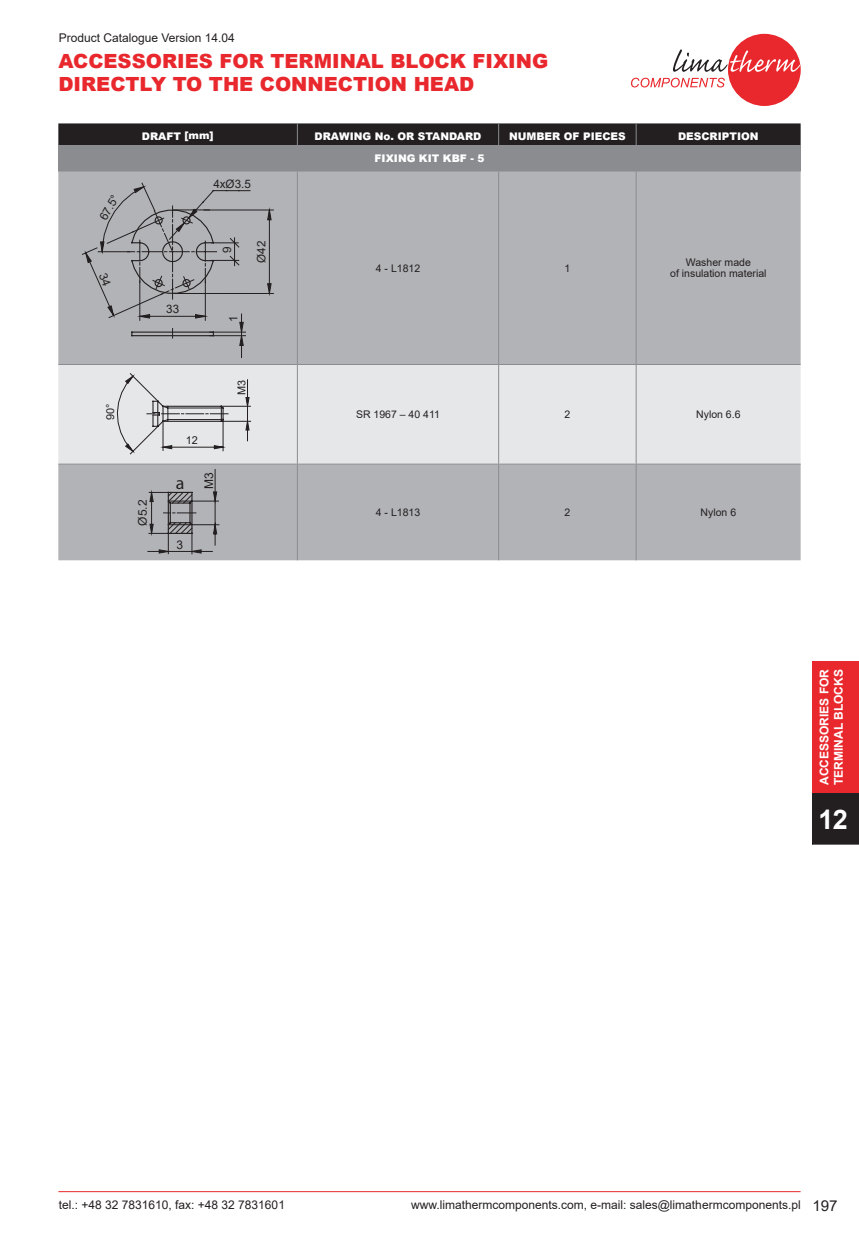
<style>
.page{position:relative;width:859px;height:1234px;background:#fff}
.page>*{position:absolute;margin:0;border:0;box-sizing:border-box;transform-origin:0 0}
.t1{font:700 27px "Arial";color:#fff}
.t2{font:900 19.5px/23.4px "Arial";color:#e9282d}
.t3{font:18px "Myriad Pro";color:#231f20}
.t4{font:12px "Arial";color:#231f20}
.t5{font:700 12px/14.4px "Arial";color:#fff}
.t6{font:11.7px "Arial";color:#231f20}
.t7{font:10.95px "Arial";color:#231f20}
.t8{font:10.5px/10.5px "Arial";color:#231f20;text-align:center}
.t9{font:900 10.5px "Arial";color:#fff}
.s1{font-size:15px}
</style>
<div class="page">
<div style="left:812px;top:660px;width:47px;height:133px;background:#e9282d"></div>
<div style="left:812px;top:793px;width:47px;height:51px;background:#231f20"></div>
<hr style="left:58px;top:1191px;width:743px;height:1px;background:#e9282d">
<div style="left:728px;top:34px;width:73px;height:72px;background:#e9282d;border-radius:50%"></div>
<svg style="left:673px;top:49px;width:127px;height:23px"></svg>
<svg style="left:631px;top:78px;width:94px;height:9px"></svg>
<div style="left:58px;top:464px;width:743px;height:96px;background:#b2b3b7"></div>
<svg style="left:58px;top:149px;width:743px;height:314px;background:#bfc0c4"></svg>
<svg style="left:58px;top:123px;width:743px;height:25px;background:#302c2d"></svg>
<hr style="left:58px;top:148px;width:239px;height:1px;background:#8a8c8f">
<hr style="left:297px;top:148px;width:202px;height:1px;background:#8a8c8f">
<hr style="left:499px;top:148px;width:137px;height:1px;background:#8a8c8f">
<hr style="left:636px;top:148px;width:165px;height:1px;background:#8a8c8f">
<hr style="left:58px;top:145px;width:239px;height:1px;background:#8a8c8f">
<hr style="left:297px;top:145px;width:202px;height:1px;background:#8a8c8f">
<hr style="left:499px;top:145px;width:137px;height:1px;background:#8a8c8f">
<hr style="left:636px;top:145px;width:165px;height:1px;background:#8a8c8f">
<hr style="left:58px;top:171px;width:239px;height:1px;background:#8a8c8f">
<hr style="left:297px;top:171px;width:202px;height:1px;background:#8a8c8f">
<hr style="left:297px;top:171px;width:1px;height:193px;background:#8a8c8f">
<hr style="left:499px;top:171px;width:137px;height:1px;background:#8a8c8f">
<hr style="left:498px;top:171px;width:1px;height:193px;background:#8a8c8f">
<hr style="left:636px;top:171px;width:165px;height:1px;background:#8a8c8f">
<hr style="left:636px;top:171px;width:1px;height:193px;background:#8a8c8f">
<hr style="left:58px;top:364px;width:239px;height:1px;background:#8a8c8f">
<hr style="left:297px;top:364px;width:202px;height:1px;background:#8a8c8f">
<hr style="left:297px;top:365px;width:1px;height:98px;background:#8a8c8f">
<hr style="left:499px;top:364px;width:137px;height:1px;background:#8a8c8f">
<hr style="left:498px;top:365px;width:1px;height:98px;background:#8a8c8f">
<hr style="left:636px;top:364px;width:165px;height:1px;background:#8a8c8f">
<hr style="left:636px;top:365px;width:1px;height:98px;background:#8a8c8f">
<hr style="left:58px;top:463px;width:239px;height:1px;background:#8a8c8f">
<hr style="left:297px;top:463px;width:202px;height:1px;background:#8a8c8f">
<hr style="left:297px;top:464px;width:1px;height:96px;background:#8a8c8f">
<hr style="left:499px;top:463px;width:137px;height:1px;background:#8a8c8f">
<hr style="left:498px;top:464px;width:1px;height:96px;background:#8a8c8f">
<hr style="left:636px;top:463px;width:165px;height:1px;background:#8a8c8f">
<hr style="left:636px;top:464px;width:1px;height:96px;background:#8a8c8f">
<hr style="left:221px;top:421px;width:30px;height:1px;background:#231f20">
<svg style="left:117px;top:373px;width:133px;height:81px;background:#d4d5d7"></svg>
<svg style="left:147px;top:469px;width:73px;height:85px;background:#9e9fa2"></svg>
<svg style="left:82px;top:182px;width:192px;height:176px;background:#a8a9ad"></svg>
<p class="t4" style="left:59px;top:30px;width:178px">Product Catalogue Version 14.04</p>
<h2 class="t2" style="left:58px;top:49px;width:491px">ACCESSORIES FOR TERMINAL BLOCK FIXING<br>DIRECTLY TO THE CONNECTION HEAD</h2>
<p class="t9" style="left:142px;top:128px;width:73px">DRAFT [mm]</p>
<p class="t9" style="left:315px;top:128px;width:168px">DRAWING No. OR STANDARD</p>
<p class="t9" style="left:509px;top:128px;width:118px">NUMBER OF PIECES</p>
<p class="t9" style="left:678px;top:128px;width:82px">DESCRIPTION</p>
<p class="t9" style="left:375px;top:151px;width:111px">FIXING KIT KBF - 5</p>
<p class="t6" style="left:95px;top:215px;width:29px;rotate:-60deg">67.5°</p>
<p class="t6" style="left:213px;top:175px;width:39px">4xØ3.5</p>
<p class="t6" style="left:166px;top:301px;width:14px">33</p>
<p class="t6" style="left:219px;top:252px;width:8px;rotate:-90deg">9</p>
<p class="t6" style="left:253px;top:263px;width:24px;rotate:-90deg">Ø42</p>
<p class="t6" style="left:225px;top:322px;width:8px;rotate:-90deg">1</p>
<p class="t7" style="left:103px;top:420px;width:18px;rotate:-90deg">90°</p>
<p class="t4" style="left:134px;top:525px;width:28px;rotate:-90deg">Ø5.2</p>
<p class="t7" style="left:186px;top:432px;width:14px">12</p>
<h3 class="t3" style="left:176px;top:472px;width:10px">a</h3>
<p class="t4" style="left:176px;top:536px;width:8px">3</p>
<p class="t4" style="left:201px;top:489px;width:18px;rotate:-90deg">M3</p>
<p class="t7" style="left:234px;top:395px;width:17px;rotate:-90deg">M3</p>
<p class="t8" style="left:376px;top:262px;width:46px">4 - L1812</p>
<p class="t8" style="left:564px;top:262px;width:7px">1</p>
<p class="t8" style="left:670px;top:257px;width:98px">Washer made<br>of insulation material</p>
<p class="t8" style="left:356px;top:409px;width:85px">SR 1967 – 40 411</p>
<p class="t8" style="left:564px;top:409px;width:7px">2</p>
<p class="t8" style="left:696px;top:409px;width:46px">Nylon 6.6</p>
<p class="t8" style="left:376px;top:507px;width:46px">4 - L1813</p>
<p class="t8" style="left:564px;top:507px;width:7px">2</p>
<p class="t8" style="left:701px;top:507px;width:37px">Nylon 6</p>
<p class="t5" style="left:817px;top:784px;width:118px;rotate:-90deg">ACCESSORIES FOR<br>TERMINAL BLOCKS</p>
<h1 class="t1" style="left:818px;top:800px;width:31px">12</h1>
<p class="t4" style="left:59px;top:1196px;width:228px">tel.: +48 32 7831610, fax: +48 32 7831601</p>
<p class="t4" style="left:411px;top:1196px;width:428px">www.limathermcomponents.com, e-mail: sales@limathermcomponents.pl <span class="s1">197</span></p>
</div>
